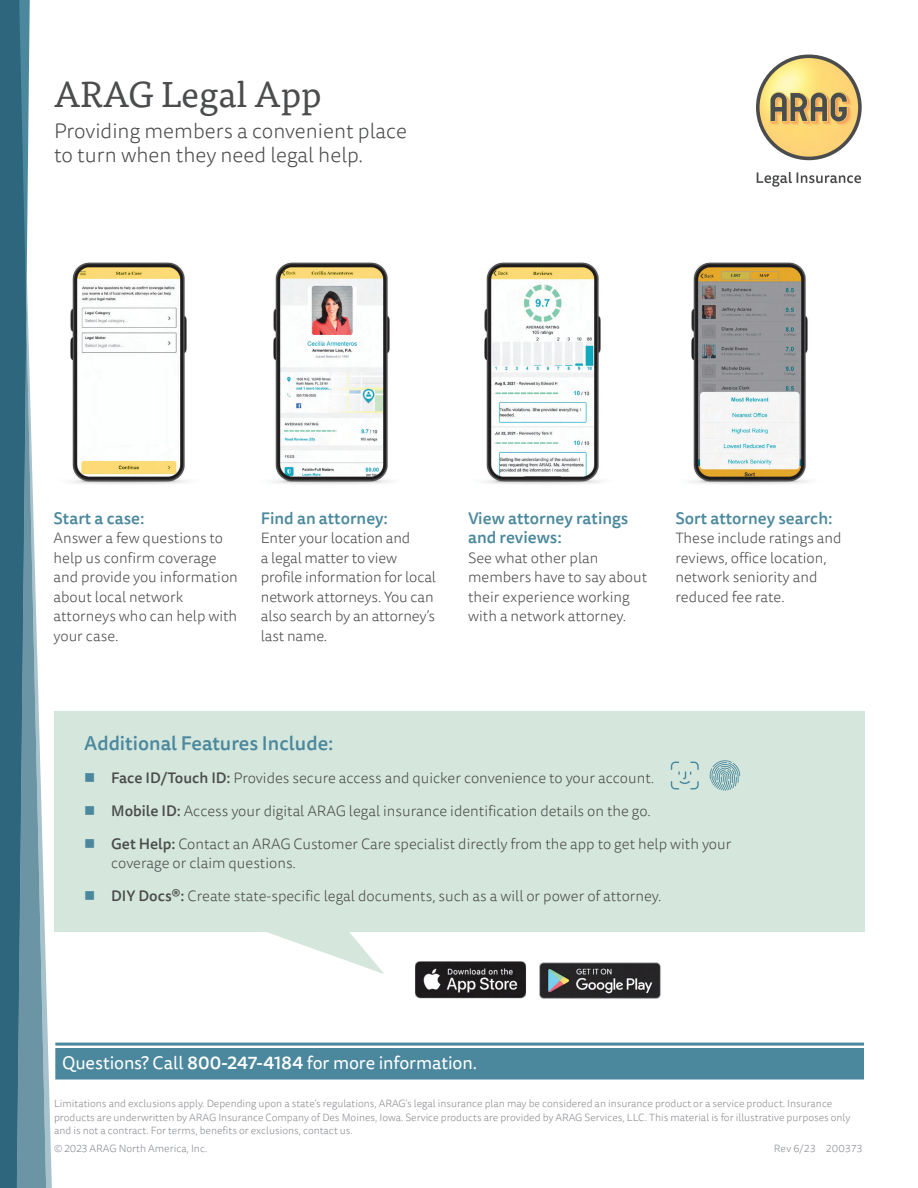
<style>
.page{position:relative;width:918px;height:1188px;background:#fff}
.page>*{position:absolute;margin:0;border:0;box-sizing:border-box;transform-origin:0 0}
.t1{font:36px "Tisa OT";color:#4b4c4d}
.t2{font:300 21px/24px "Tisa Sans OT";color:#4b4c4d}
.t3{font:500 19.5px "Tisa Sans Pro";color:#4b889d}
.t4{font:18px "Tisa Sans OT";letter-spacing:-.005em;color:#fff}
.t5{font:500 16.5px/19.5px "Tisa Sans OT";color:#4b889d}
.t6{font:300 15px/19.5px "Tisa Sans OT";color:#4b4c4d}
.t7{font:300 15px/19.5px "Tisa Sans Pro";color:#4b4c4d}
.t8{font:300 10.5px/13.5px "Tisa Sans OT";color:#888b90}
.t9{font:300 10.5px "Tisa Sans OT";letter-spacing:.025em;color:#888b90}
.s1{font-weight:500}
</style>
<div class="page">
<div style="left:54px;top:711px;width:810px;height:221px;background:#d5e7dc"></div>
<svg style="left:756px;top:55px;width:106px;height:105px"></svg>
<img style="left:760px;top:58px;width:98px;height:99px;border-radius:50%">
<svg style="left:770px;top:92px;width:77px;height:30px;background:#9d885c"></svg>
<svg style="left:757px;top:172px;width:104px;height:15px"></svg>
<hr style="left:55px;top:1043px;width:809px;height:3px;background:#4b889d">
<div style="left:55px;top:1048px;width:809px;height:32px;background:#4b889d"></div>
<img style="left:415px;top:961px;width:111px;height:37px">
<img style="left:539px;top:962px;width:122px;height:37px">
<svg style="left:267px;top:932px;width:117px;height:42px"></svg>
<svg style="left:0;top:0;width:52px;height:1188px"></svg>
<svg style="left:671px;top:762px;width:28px;height:27px"></svg>
<svg style="left:709px;top:760px;width:31px;height:31px"></svg>
<img style="left:272px;top:262px;width:118px;height:222px">
<img style="left:69px;top:262px;width:118px;height:222px">
<img style="left:484px;top:262px;width:117px;height:222px">
<img style="left:690px;top:262px;width:118px;height:222px">
<h1 class="t1" style="left:54px;top:74px;width:269px">ARAG Legal App</h1>
<h2 class="t2" style="left:54px;top:121px;width:355px">Providing members a convenient place to turn when they need legal help.</h2>
<p class="t5" style="left:54px;top:510px;width:93px">Start a case:</p>
<p class="t6" style="left:54px;top:530px;width:186px">Answer a few questions to help us confirm coverage and provide you information about local network attorneys who can help with your case.</p>
<p class="t5" style="left:261px;top:510px;width:129px">Find an attorney:</p>
<p class="t6" style="left:261px;top:530px;width:177px">Enter your location and<br>a legal matter to view profile information for local network attorneys. You can also search by an attorney’s last name.</p>
<p class="t5" style="left:468px;top:510px;width:162px">View attorney ratings and reviews:</p>
<p class="t6" style="left:468px;top:550px;width:181px">See what other plan members have to say about their experience working with a network attorney.</p>
<p class="t5" style="left:675px;top:510px;width:159px">Sort attorney search:</p>
<p class="t6" style="left:675px;top:530px;width:168px">These include ratings and reviews, office location, network seniority and reduced fee rate.</p>
<h3 class="t3" style="left:84px;top:732px;width:251px">Additional Features Include:</h3>
<p class="t7" style="left:111px;top:769px;width:545px"><span class="s1">Face ID/Touch ID:</span> Provides secure access and quicker convenience to your account.</p>
<p class="t7" style="left:111px;top:802px;width:541px"><span class="s1">Mobile ID:</span> Access your digital ARAG legal insurance identification details on the go.</p>
<p class="t7" style="left:111px;top:835px;width:622px"><span class="s1">Get Help:</span> Contact an ARAG Customer Care specialist directly from the app to get help with your coverage or claim questions.</p>
<p class="t7" style="left:111px;top:888px;width:552px"><span class="s1">DIY Docs®:</span> Create state-specific legal documents, such as a will or power of attorney.</p>
<p class="t4" style="left:62px;top:1053px;width:417px">Questions? Call <span class="s1">800-247-4184</span> for more information.</p>
<p class="t8" style="left:54px;top:1098px;width:798px">Limitations and exclusions apply. Depending upon a state’s regulations, ARAG’s legal insurance plan may be considered an insurance product or a service product. Insurance products are underwritten by ARAG Insurance Company of Des Moines, Iowa. Service products are provided by ARAG Services, LLC. This material is for illustrative purposes only and is not a contract. For terms, benefits or exclusions, contact us.</p>
<p class="t8" style="left:54px;top:1143px;width:155px">© 2023 ARAG North America, Inc.</p>
<p class="t9" style="left:774px;top:1145px;width:90px">Rev 6/23 200373</p>
</div>
